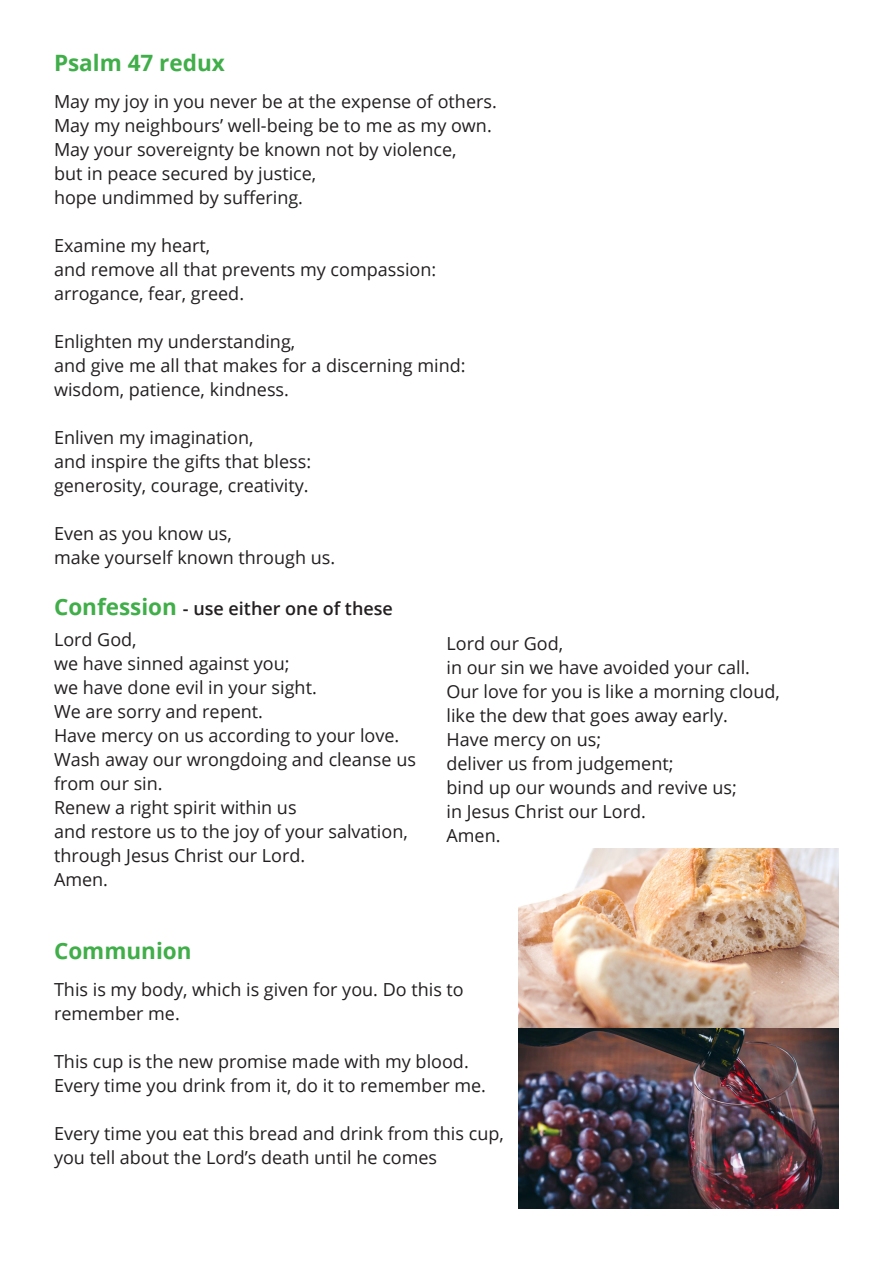
<style>
.page{position:relative;width:893px;height:1263px;background:#fff}
.page>*{position:absolute;margin:0;border:0;box-sizing:border-box;transform-origin:0 0}
.Section{font:700 22.5px "Open Sans";color:#40ae49}
.t1{font:18px/24px "Open Sans";color:#231f20}
.Section-2{font:600 18px "Open Sans";color:#231f20}
.s1{font-weight:700;font-size:22.5px;color:#40ae49}
</style>
<div class="page">
<img style="left:519px;top:849px;width:320px;height:360px">
<p class="Section" style="left:54px;top:47px;width:172px">Psalm 47 redux</p>
<p class="t1" style="left:54px;top:89px;width:444px">May my joy in you never be at the expense of others.</p>
<p class="t1" style="left:54px;top:113px;width:439px">May my neighbours’ well-being be to me as my own.</p>
<p class="t1" style="left:54px;top:137px;width:404px">May your sovereignty be known not by violence,</p>
<p class="t1" style="left:54px;top:161px;width:264px">but in peace secured by justice,</p>
<p class="t1" style="left:54px;top:185px;width:251px">hope undimmed by suffering.</p>
<p class="t1" style="left:54px;top:233px;width:158px">Examine my heart,</p>
<p class="t1" style="left:54px;top:257px;width:384px">and remove all that prevents my compassion:</p>
<p class="t1" style="left:54px;top:281px;width:192px">arrogance, fear, greed.</p>
<p class="t1" style="left:54px;top:329px;width:243px">Enlighten my understanding,</p>
<p class="t1" style="left:54px;top:353px;width:413px">and give me all that makes for a discerning mind:</p>
<p class="t1" style="left:54px;top:377px;width:236px">wisdom, patience, kindness.</p>
<p class="t1" style="left:54px;top:425px;width:201px">Enliven my imagination,</p>
<p class="t1" style="left:54px;top:449px;width:259px">and inspire the gifts that bless:</p>
<p class="t1" style="left:54px;top:473px;width:256px">generosity, courage, creativity.</p>
<p class="t1" style="left:54px;top:521px;width:179px">Even as you know us,</p>
<p class="t1" style="left:54px;top:545px;width:283px">make yourself known through us.</p>
<p class="Section-2" style="left:54px;top:596px;width:340px"><span class="s1">Confession</span> - use either one of these</p>
<p class="t1" style="left:54px;top:627px;width:84px">Lord God,</p>
<p class="t1" style="left:54px;top:651px;width:237px">we have sinned against you;</p>
<p class="t1" style="left:54px;top:675px;width:264px">we have done evil in your sight.</p>
<p class="t1" style="left:54px;top:699px;width:211px">We are sorry and repent.</p>
<p class="t1" style="left:54px;top:723px;width:347px">Have mercy on us according to your love.</p>
<p class="t1" style="left:54px;top:747px;width:363px">Wash away our wrongdoing and cleanse us from our sin.</p>
<p class="t1" style="left:54px;top:795px;width:244px">Renew a right spirit within us</p>
<p class="t1" style="left:54px;top:819px;width:355px">and restore us to the joy of your salvation,</p>
<p class="t1" style="left:54px;top:843px;width:253px">through Jesus Christ our Lord.</p>
<p class="t1" style="left:54px;top:867px;width:56px">Amen.</p>
<p class="t1" style="left:446px;top:630px;width:118px">Lord our God,</p>
<p class="t1" style="left:446px;top:654px;width:305px">in our sin we have avoided your call.</p>
<p class="t1" style="left:446px;top:678px;width:335px">Our love for you is like a morning cloud,</p>
<p class="t1" style="left:446px;top:702px;width:283px">like the dew that goes away early.</p>
<p class="t1" style="left:446px;top:726px;width:156px">Have mercy on us;</p>
<p class="t1" style="left:446px;top:750px;width:229px">deliver us from judgement;</p>
<p class="t1" style="left:446px;top:774px;width:292px">bind up our wounds and revive us;</p>
<p class="t1" style="left:446px;top:798px;width:201px">in Jesus Christ our Lord.</p>
<p class="t1" style="left:446px;top:822px;width:56px">Amen.</p>
<p class="Section" style="left:54px;top:935px;width:139px">Communion</p>
<p class="t1" style="left:54px;top:977px;width:411px">This is my body, which is given for you. Do this to remember me.</p>
<p class="t1" style="left:54px;top:1049px;width:434px">This cup is the new promise made with my blood.<br>Every time you drink from it, do it to remember me.</p>
<p class="t1" style="left:54px;top:1121px;width:451px">Every time you eat this bread and drink from this cup, you tell about the Lord’s death until he comes</p>
</div>
